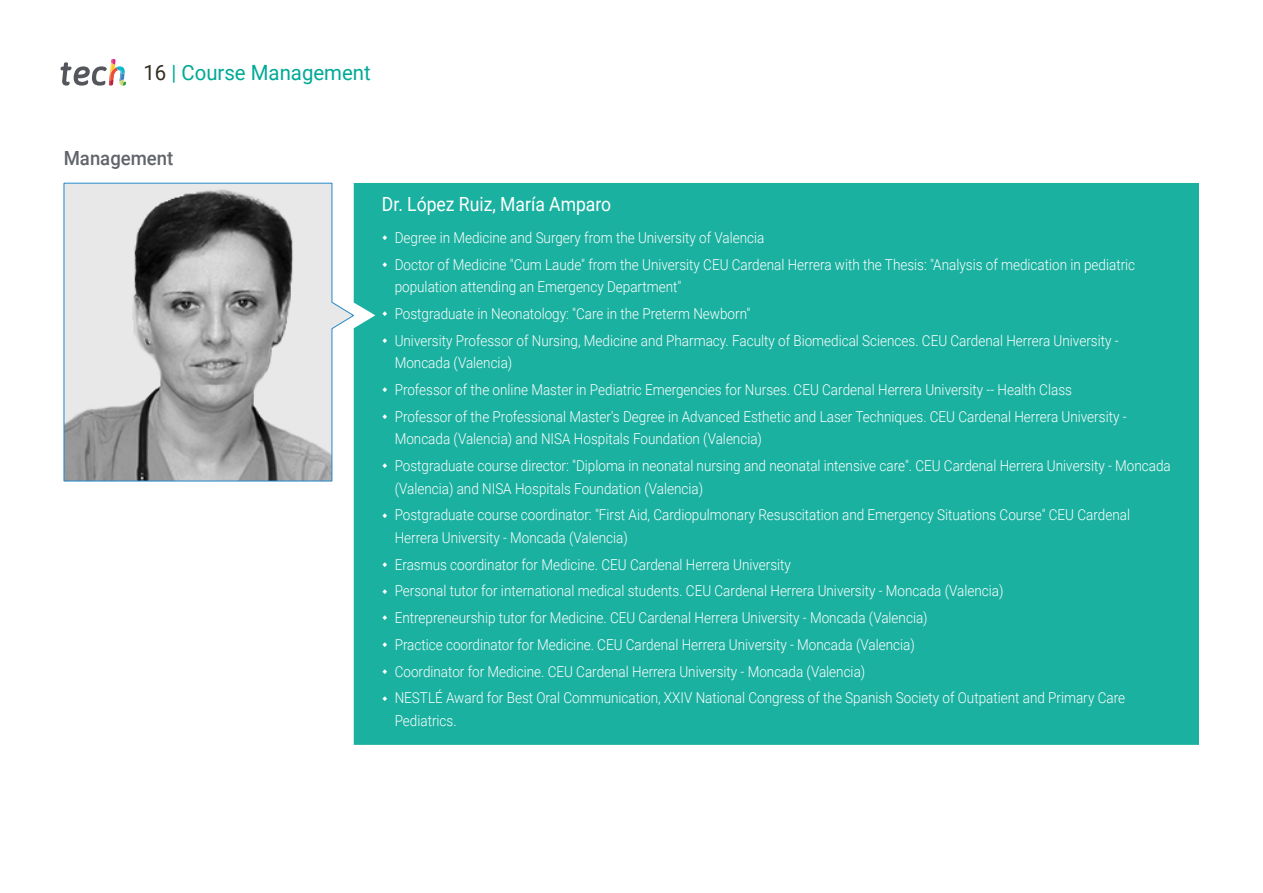
<style>
.page{position:relative;width:1263px;height:893px;background:#fff}
.page>*{position:absolute;margin:0;border:0;box-sizing:border-box;transform-origin:0 0}
.t1{font:21px "Roboto";color:#00a996}
.t2{font:19.5px "Roboto";color:#fff;scale:.9 1}
.t3{font:500 19.5px "Roboto";color:#61646a;scale:.95 1}
.t4{font:300 15px/26.7px "Roboto";color:#fff;scale:.9 1}
.s1{color:#312e20}
</style>
<div class="page">
<div style="left:354px;top:183px;width:845px;height:562px;background:#1ab1a0"></div>
<svg style="left:64px;top:183px;width:290px;height:298px;background:#b3b5b5"></svg>
<svg style="left:61px;top:59px;width:65px;height:27px"></svg>
<svg style="left:383px;top:235px;width:4px;height:5px"></svg>
<svg style="left:383px;top:262px;width:4px;height:5px"></svg>
<svg style="left:383px;top:311px;width:4px;height:5px"></svg>
<svg style="left:383px;top:338px;width:4px;height:5px"></svg>
<svg style="left:383px;top:387px;width:4px;height:5px"></svg>
<svg style="left:383px;top:414px;width:4px;height:5px"></svg>
<svg style="left:383px;top:463px;width:4px;height:5px"></svg>
<svg style="left:383px;top:513px;width:4px;height:5px"></svg>
<svg style="left:383px;top:562px;width:4px;height:5px"></svg>
<svg style="left:383px;top:589px;width:4px;height:5px"></svg>
<svg style="left:383px;top:615px;width:4px;height:5px"></svg>
<svg style="left:383px;top:642px;width:4px;height:5px"></svg>
<svg style="left:383px;top:669px;width:4px;height:5px"></svg>
<svg style="left:383px;top:696px;width:4px;height:5px"></svg>
<h1 class="t1" style="left:144px;top:57px;width:229px"><span class="s1">16</span> | Course Management</h1>
<h2 class="t3" style="left:64px;top:144px;width:117px">Management</h2>
<h2 class="t2" style="left:382px;top:191px;width:256px">Dr. López Ruiz, María Amparo</h2>
<p class="t4" style="left:395px;top:224px;width:824px">Degree in Medicine and Surgery from the University of Valencia<br>Doctor of Medicine "Cum Laude" from the University CEU Cardenal Herrera with the Thesis: "Analysis of medication in pediatric</p>
<p class="t4" style="left:395px;top:273px;width:806px">population attending an Emergency Department"<br>Postgraduate in Neonatology: "Care in the Preterm Newborn"<br>University Professor of Nursing, Medicine and Pharmacy. Faculty of Biomedical Sciences. CEU Cardenal Herrera University -</p>
<p class="t4" style="left:395px;top:349px;width:815px">Moncada (Valencia)<br>Professor of the online Master in Pediatric Emergencies for Nurses. CEU Cardenal Herrera University -- Health Class<br>Professor of the Professional Master's Degree in Advanced Esthetic and Laser Techniques. CEU Cardenal Herrera University -</p>
<p class="t4" style="left:395px;top:425px;width:864px">Moncada (Valencia) and NISA Hospitals Foundation (Valencia)<br>Postgraduate course director: "Diploma in neonatal nursing and neonatal intensive care". CEU Cardenal Herrera University - Moncada</p>
<p class="t4" style="left:395px;top:474px;width:818px">(Valencia) and NISA Hospitals Foundation (Valencia)<br>Postgraduate course coordinator: "First Aid, Cardiopulmonary Resuscitation and Emergency Situations Course" CEU Cardenal</p>
<p class="t4" style="left:395px;top:524px;width:813px">Herrera University - Moncada (Valencia)<br>Erasmus coordinator for Medicine. CEU Cardenal Herrera University<br>Personal tutor for international medical students. CEU Cardenal Herrera University - Moncada (Valencia)<br>Entrepreneurship tutor for Medicine. CEU Cardenal Herrera University - Moncada (Valencia)<br>Practice coordinator for Medicine. CEU Cardenal Herrera University - Moncada (Valencia)<br>Coordinator for Medicine. CEU Cardenal Herrera University - Moncada (Valencia)<br>NESTLÉ Award for Best Oral Communication, XXIV National Congress of the Spanish Society of Outpatient and Primary Care</p>
<p class="t4" style="left:395px;top:707px;width:70px">Pediatrics.</p>
</div>
